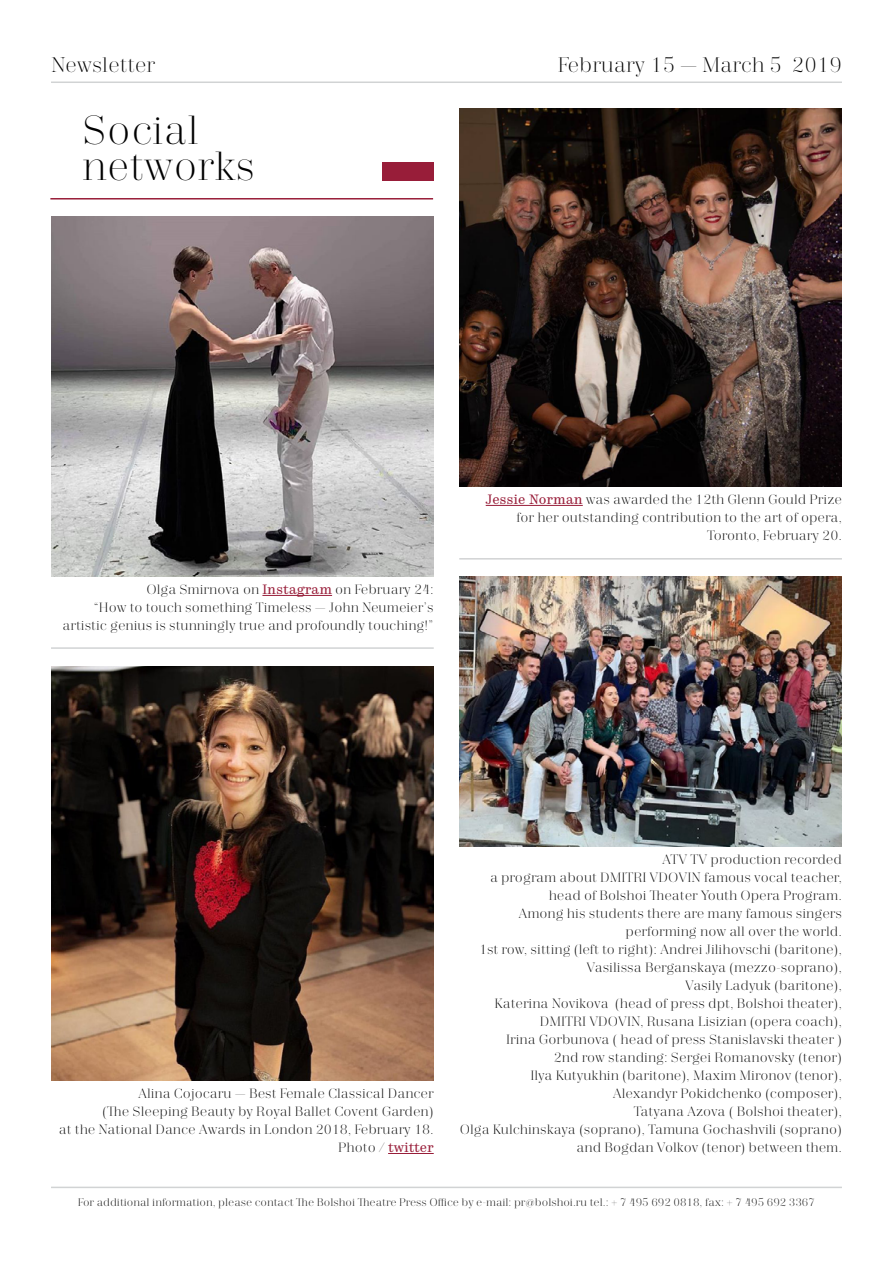
<style>
.page{position:relative;width:893px;height:1263px;background:#fff}
.page>*{position:absolute;margin:0;border:0;box-sizing:border-box;transform-origin:0 0}
.t1{font:300 40.5px "Trivia Serif";color:#000}
.t2{font:300 21px "Trivia Serif";color:#000}
.t3{font:300 13.5px/18px "Trivia Serif";color:#000;text-align:right}
.t4{font:300 10.95px "Trivia Serif";color:#000}
.s1{font-family:"Trivia Serif 10 Demo";font-weight:400;color:#981d39}
</style>
<div class="page">
<hr style="left:51px;top:81px;width:791px;height:2px;background:#d1d3d4">
<hr style="left:51px;top:1187px;width:791px;height:1px;background:#d1d3d4">
<hr style="left:50px;top:198px;width:383px;height:2px;background:#981d39">
<div style="left:382px;top:162px;width:51px;height:18px;background:#981d39"></div>
<img style="left:51px;top:216px;width:382px;height:360px">
<hr style="left:262px;top:595px;width:70px;height:1px;background:#981d39">
<hr style="left:486px;top:505px;width:97px;height:1px;background:#981d39">
<hr style="left:388px;top:1153px;width:46px;height:1px;background:#981d39">
<hr style="left:51px;top:647px;width:383px;height:2px;background:#d1d3d4">
<hr style="left:459px;top:558px;width:383px;height:2px;background:#d1d3d4">
<img style="left:51px;top:666px;width:383px;height:414px">
<img style="left:459px;top:108px;width:383px;height:378px">
<img style="left:459px;top:576px;width:383px;height:270px">
<h2 class="t2" style="left:51px;top:54px;width:106px">Newsletter</h2>
<h2 class="t2" style="left:558px;top:54px;width:286px">February 15 — March 5 2019</h2>
<p class="t1" style="left:82px;top:109px;width:118px">Social</p>
<p class="t1" style="left:82px;top:145px;width:174px">networks</p>
<p class="t3" style="left:146px;top:581px;width:289px">Olga Smirnova on <span class="s1">Instagram</span> on February 24:</p>
<p class="t3" style="left:63px;top:599px;width:373px">“How to touch something Timeless — John Neumeier’s artistic genius is stunningly true and profoundly touching!”</p>
<p class="t3" style="left:486px;top:491px;width:358px"><span class="s1">Jessie Norman</span> was awarded the 12th Glenn Gould Prize</p>
<p class="t3" style="left:517px;top:509px;width:327px">for her outstanding contribution to the art of opera,</p>
<p class="t3" style="left:707px;top:527px;width:136px">Toronto, February 20.</p>
<p class="t3" style="left:138px;top:1085px;width:297px">Alina Cojocaru — Best Female Classical Dancer</p>
<p class="t3" style="left:102px;top:1103px;width:333px">(The Sleeping Beauty by Royal Ballet Covent Garden)</p>
<p class="t3" style="left:59px;top:1121px;width:376px">at the National Dance Awards in London 2018, February 18.<br>Photo / <span class="s1">twitter</span></p>
<p class="t3" style="left:662px;top:851px;width:181px">ATV TV production recorded</p>
<p class="t3" style="left:490px;top:869px;width:353px">a program about DMITRI VDOVIN famous vocal teacher, head of Bolshoi Theater Youth Opera Program.</p>
<p class="t3" style="left:518px;top:905px;width:325px">Among his students there are many famous singers performing now all over the world.</p>
<p class="t3" style="left:479px;top:941px;width:364px">1st row, sitting (left to right): Andrei Jilihovschi (baritone),<br>Vasilissa Berganskaya (mezzo-soprano),</p>
<p class="t3" style="left:685px;top:977px;width:158px">Vasily Ladyuk (baritone),</p>
<p class="t3" style="left:495px;top:995px;width:349px">Katerina Novikova (head of press dpt, Bolshoi theater),<br>DMITRI VDOVIN, Rusana Lisizian (opera coach),</p>
<p class="t3" style="left:506px;top:1031px;width:337px">Irina Gorbunova ( head of press Stanislavski theater )</p>
<p class="t3" style="left:554px;top:1049px;width:290px">2nd row standing: Sergei Romanovsky (tenor)</p>
<p class="t3" style="left:530px;top:1067px;width:313px">Ilya Kutyukhin (baritone), Maxim Mironov (tenor),</p>
<p class="t3" style="left:613px;top:1085px;width:231px">Alexandуr Pokidchenko (composer),</p>
<p class="t3" style="left:634px;top:1103px;width:210px">Tatyana Azova ( Bolshoi theater),</p>
<p class="t3" style="left:460px;top:1121px;width:384px">Olga Kulchinskaya (soprano), Tamuna Gochashvili (soprano)</p>
<p class="t3" style="left:577px;top:1139px;width:267px">and Bogdan Volkov (tenor) between them.</p>
<p class="t4" style="left:78px;top:1196px;width:739px">For additional information, please contact The Bolshoi Theatre Press Office by e-mail: pr@bolshoi.ru tel.: + 7 495 692 0818, fax: + 7 495 692 3367</p>
</div>
